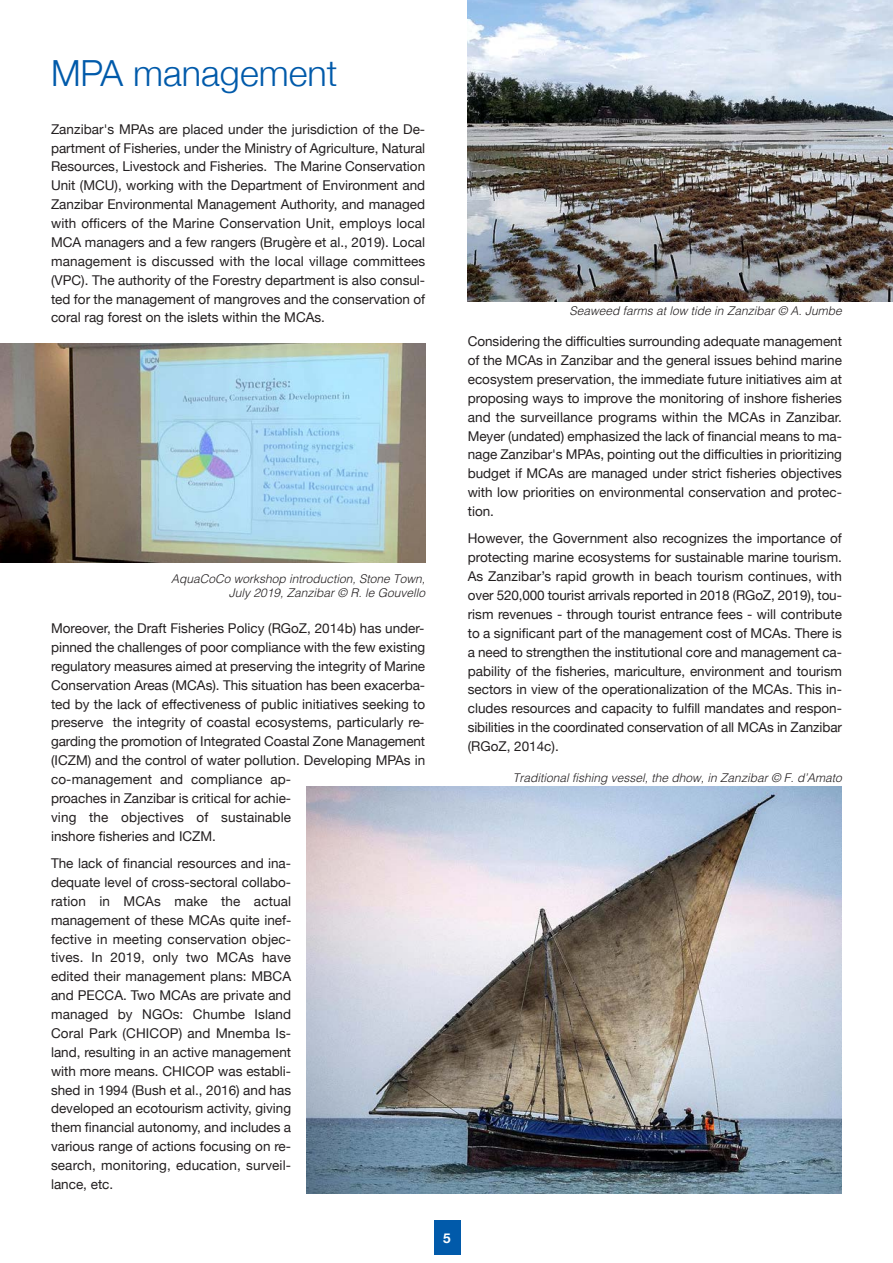
<style>
.page{position:relative;width:893px;height:1263px;background:#fff}
.page>*{position:absolute;margin:0;border:0;box-sizing:border-box;transform-origin:0 0}
.t1{font:300 36px "Helvetica Neue";color:#015aaa}
.t2{font:13.5px/18.9px "Helvetica Neue";color:#231f20;text-align:justify}
.t3{font:700 13.5px "Helvetica Neue";color:#fff}
.t4{font:italic 300 12px/14.4px "Helvetica";color:#231f20;text-align:right}
</style>
<div class="page">
<div style="left:434px;top:1220px;width:26px;height:35px;background:#015aaa"></div>
<img style="left:468px;top:0;width:425px;height:302px">
<img style="left:0;top:343px;width:425px;height:220px">
<img style="left:306px;top:787px;width:536px;height:406px">
<p class="t1" style="left:51px;top:51px;width:288px">MPA management</p>
<p class="t2" style="left:51px;top:119px;width:376px">Zanzibar's MPAs are placed under the jurisdiction of the De&shy;partment of Fisheries, under the Ministry of Agriculture, Natural Resources, Livestock and Fisheries. The Marine Conservation Unit (MCU), working with the Department of Environment and Zanzibar Environmental Management Authority, and managed with officers of the Marine Conservation Unit, employs local MCA managers and a few rangers (Brugère et al., 2019). Local management is discussed with the local village committees (VPC). The authority of the Forestry department is also consul&shy;ted for the management of mangroves and the conservation of coral rag forest on the islets within the MCAs.</p>
<p class="t4" style="left:171px;top:572px;width:256px">AquaCoCo workshop introduction, Stone Town,<br>July 2019, Zanzibar © R. le Gouvello</p>
<p class="t2" style="left:51px;top:618px;width:376px;text-align:left">Moreover, the Draft Fisheries Policy (RGoZ, 2014b) has under&shy;pinned the challenges of poor compliance with the few existing regulatory measures aimed at preserving the integrity of Marine Conservation Areas (MCAs). This situation has been exacerba&shy;ted by the lack of effectiveness of public initiatives seeking to preserve the integrity of coastal ecosystems, particularly re&shy;garding the promotion of Integrated Coastal Zone Management (ICZM) and the control of water pollution. Developing MPAs in co-management and compliance ap-<br>proaches in Zanzibar is critical for achie-<br>ving the objectives of sustainable<br>inshore fisheries and ICZM.</p>
<p class="t2" style="left:51px;top:853px;width:242px">The lack of financial resources and ina&shy;dequate level of cross-sectoral collabo&shy;ration in MCAs make the actual management of these MCAs quite inef&shy;fective in meeting conservation objec&shy;tives. In 2019, only two MCAs have edited their management plans: MBCA and PECCA. Two MCAs are private and managed by NGOs: Chumbe Island Coral Park (CHICOP) and Mnemba Is&shy;land, resulting in an active management with more means. CHICOP was establi&shy;shed in 1994 (Bush et al., 2016) and has developed an ecotourism activity, giving them financial autonomy, and includes a various range of actions focusing on re&shy;search, monitoring, education, surveil&shy;lance, etc.</p>
<p class="t4" style="left:570px;top:304px;width:274px">Seaweed farms at low tide in Zanzibar © A. Jumbe</p>
<p class="t2" style="left:468px;top:332px;width:376px">Considering the difficulties surrounding adequate management of the MCAs in Zanzibar and the general issues behind marine ecosystem preservation, the immediate future initiatives aim at proposing ways to improve the monitoring of inshore fisheries and the surveillance programs within the MCAs in Zanzibar.<br>Meyer (undated) emphasized the lack of financial means to ma&shy;nage Zanzibar's MPAs, pointing out the difficulties in prioritizing budget if MCAs are managed under strict fisheries objectives with low priorities on environmental conservation and protec&shy;tion.</p>
<p class="t2" style="left:468px;top:529px;width:376px">However, the Government also recognizes the importance of protecting marine ecosystems for sustainable marine tourism.<br>As Zanzibar’s rapid growth in beach tourism continues, with over 520,000 tourist arrivals reported in 2018 (RGoZ, 2019), tou&shy;rism revenues - through tourist entrance fees - will contribute to a significant part of the management cost of MCAs. There is a need to strengthen the institutional core and management ca&shy;pability of the fisheries, mariculture, environment and tourism sectors in view of the operationalization of the MCAs. This in&shy;cludes resources and capacity to fulfill mandates and respon&shy;sibilities in the coordinated conservation of all MCAs in Zanzibar (RGoZ, 2014c).</p>
<p class="t4" style="left:513px;top:771px;width:331px">Traditional fishing vessel, the dhow, in Zanzibar © F. d’Amato</p>
<p class="t3" style="left:443px;top:1229px;width:9px">5</p>
</div>
